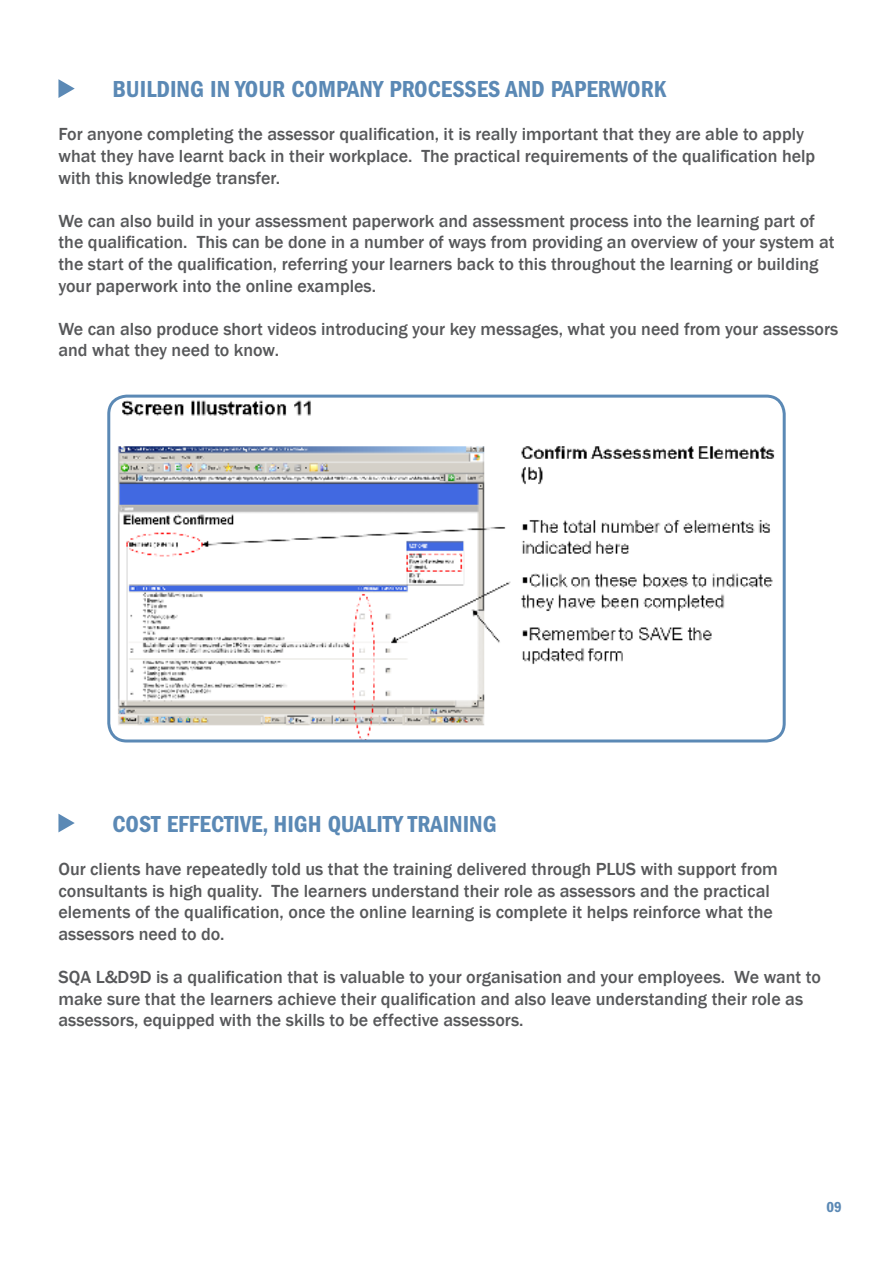
<style>
.page{position:relative;width:893px;height:1263px;background:#fff}
.page>*{position:absolute;margin:0;border:0;box-sizing:border-box;transform-origin:0 0}
.t1{font:24px "ITC Franklin Gothic Std Dm Cd";color:#5b89b5}
.t2{font:500 18px/21.6px "Franklin Gothic";color:#57585a}
.t3{font:15px "ITC Franklin Gothic Std Dm Cd";color:#5b89b5}
</style>
<div class="page">
<img style="left:109px;top:396px;width:675px;height:345px">
<div style="left:107px;top:395px;width:679px;height:347px;border:3px solid #5b89b5;border-radius:18px"></div>
<svg style="left:58px;top:79px;width:17px;height:19px"></svg>
<svg style="left:58px;top:814px;width:17px;height:18px"></svg>
<p class="t1" style="left:112px;top:76px;width:555px">BUILDING IN YOUR COMPANY PROCESSES AND PAPERWORK</p>
<p class="t2" style="left:58px;top:124px;width:758px">For anyone completing the assessor qualification, it is really important that they are able to apply what they have learnt back in their workplace. The practical requirements of the qualification help with this knowledge transfer.</p>
<p class="t2" style="left:58px;top:210px;width:778px">We can also build in your assessment paperwork and assessment process into the learning part of the qualification. This can be done in a number of ways from providing an overview of your system at the start of the qualification, referring your learners back to this throughout the learning or building your paperwork into the online examples.</p>
<p class="t2" style="left:58px;top:318px;width:781px">We can also produce short videos introducing your key messages, what you need from your assessors and what they need to know.</p>
<p class="t1" style="left:112px;top:810px;width:386px">COST EFFECTIVE, HIGH QUALITY TRAINING</p>
<p class="t2" style="left:58px;top:858px;width:721px">Our clients have repeatedly told us that the training delivered through PLUS with support from consultants is high quality. The learners understand their role as assessors and the practical elements of the qualification, once the online learning is complete it helps reinforce what the assessors need to do.</p>
<p class="t2" style="left:58px;top:966px;width:764px">SQA L&amp;D9D is a qualification that is valuable to your organisation and your employees. We want to make sure that the learners achieve their qualification and also leave understanding their role as assessors, equipped with the skills to be effective assessors.</p>
<p class="t3" style="left:827px;top:1198px;width:17px">09</p>
</div>
